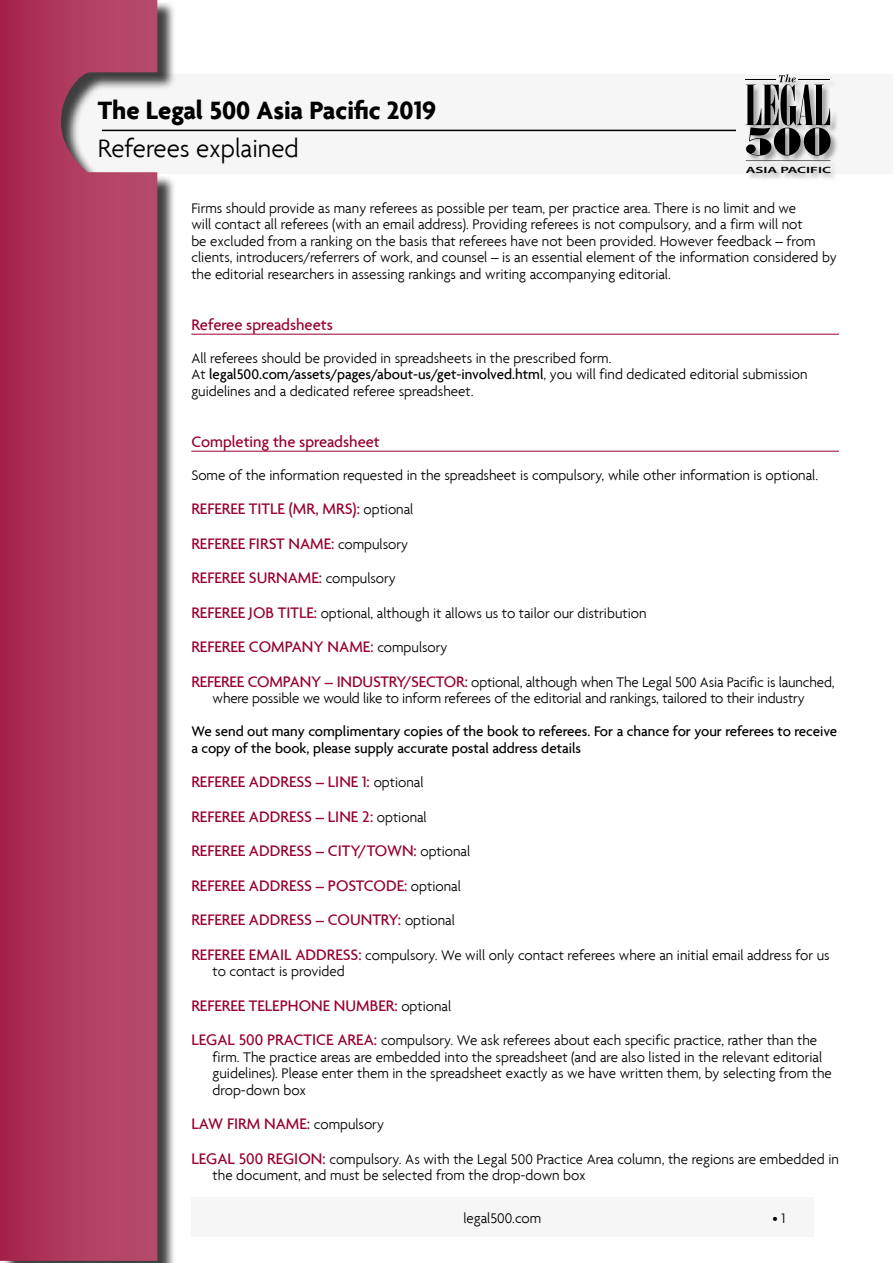
<style>
.page{position:relative;width:893px;height:1263px;background:#fff}
.page>*{position:absolute;margin:0;border:0;box-sizing:border-box;transform-origin:0 0}
.t1{font:700 27px "Agenda";color:#000}
.t2{font:300 27px "Agenda";color:#000}
.t3{font:500 16.5px/34.5px "Agenda";color:#98002e}
.t4{font:300 15px/16.5px "Agenda";color:#000}
.t5{font:500 15px/16.5px "Agenda";color:#000}
.t6{font:600 9.15px "Myriad Pro";color:#000;scale:1.68 1}
.s1{font-weight:500}
.s2{font-weight:300;font-size:15px;color:#000}
.s3{font-weight:500;font-size:16.5px;color:#98002e}
</style>
<div class="page">
<div style="left:0;top:74px;width:893px;height:100px;background:#f6f6f6"></div>
<div style="left:746px;top:74px;width:93px;height:108px;background:#000;opacity:.35"></div>
<svg style="left:746px;top:74px;width:85px;height:83px"></svg>
<hr style="left:746px;top:80px;width:30px;height:1px;background:#000">
<hr style="left:798px;top:80px;width:32px;height:1px;background:#000">
<hr style="left:746px;top:160px;width:84px;height:1px;background:#000">
<hr style="left:102px;top:130px;width:634px;height:1px;background:#000">
<div style="left:2px;top:0;width:174px;height:1263px;background:#000;opacity:.75"></div>
<svg style="left:0;top:0;width:157px;height:1261px;background:#b04063"></svg>
<div style="left:191px;top:1197px;width:623px;height:40px;background:#f6f6f6"></div>
<hr style="left:191px;top:334px;width:648px;height:1px;background:#98002e">
<hr style="left:191px;top:451px;width:648px;height:1px;background:#98002e">
<h1 class="t1" style="left:98px;top:94px;width:340px">The Legal 500 Asia Pacific 2019</h1>
<h1 class="t2" style="left:98px;top:132px;width:203px">Referees explained</h1>
<p class="t6" style="left:746px;top:164px;width:52px">ASIA PACIFIC</p>
<p class="t4" style="left:191px;top:199px;width:647px">Firms should provide as many referees as possible per team, per practice area. There is no limit and we<br>will contact all referees (with an email address). Providing referees is not compulsory, and a firm will not<br>be excluded from a ranking on the basis that referees have not been provided. However feedback – from clients, introducers/referrers of work, and counsel – is an essential element of the information considered by the editorial researchers in assessing rankings and writing accompanying editorial.</p>
<p class="t3" style="left:191px;top:307px;width:143px">Referee spreadsheets</p>
<p class="t4" style="left:191px;top:349px;width:618px">All referees should be provided in spreadsheets in the prescribed form.<br>At <span class="s1">legal500.com/assets/pages/about-us/get-involved.html</span>, you will find dedicated editorial submission guidelines and a dedicated referee spreadsheet.</p>
<p class="t3" style="left:191px;top:424px;width:190px">Completing the spreadsheet</p>
<p class="t4" style="left:191px;top:466px;width:628px">Some of the information requested in the spreadsheet is compulsory, while other information is optional.</p>
<p class="t3" style="left:191px;top:491px;width:224px">REFEREE TITLE (MR, MRS): <span class="s2">optional<br></span>REFEREE FIRST NAME: <span class="s2">compulsory<br></span>REFEREE SURNAME: <span class="s2">compulsory</span></p>
<p class="t4" style="left:191px;top:604px;width:457px"><span class="s3">REFEREE JOB TITLE:</span> optional, although it allows us to tailor our distribution</p>
<p class="t3" style="left:191px;top:629px;width:258px">REFEREE COMPANY NAME: <span class="s2">compulsory</span></p>
<p class="t4" style="left:191px;top:673px;width:645px;text-align:center"><span class="s3">REFEREE COMPANY – INDUSTRY/SECTOR:</span> optional, although when The Legal 500 Asia Pacific is launched, where possible we would like to inform referees of the editorial and rankings, tailored to their industry</p>
<p class="t5" style="left:191px;top:723px;width:647px">We send out many complimentary copies of the book to referees. For a chance for your referees to receive a copy of the book, please supply accurate postal address details</p>
<p class="t3" style="left:191px;top:764px;width:280px">REFEREE ADDRESS – LINE 1: <span class="s2">optional </span>REFEREE ADDRESS – LINE 2: <span class="s2">optional </span>REFEREE ADDRESS – CITY/TOWN: <span class="s2">optional </span>REFEREE ADDRESS – POSTCODE: <span class="s2">optional </span>REFEREE ADDRESS – COUNTRY: <span class="s2">optional</span></p>
<p class="t4" style="left:213px;top:946px;width:618px;text-indent:-21px"><span class="s3">REFEREE EMAIL ADDRESS:</span> compulsory. We will only contact referees where an initial email address for us to contact is provided</p>
<p class="t3" style="left:191px;top:988px;width:261px">REFEREE TELEPHONE NUMBER: <span class="s2">optional</span></p>
<p class="t4" style="left:213px;top:1032px;width:621px;text-indent:-21px"><span class="s3">LEGAL 500 PRACTICE AREA:</span> compulsory. We ask referees about each specific practice, rather than the firm. The practice areas are embedded into the spreadsheet (and are also listed in the relevant editorial guidelines). Please enter them in the spreadsheet exactly as we have written them, by selecting from the drop-down box</p>
<p class="t3" style="left:191px;top:1106px;width:194px">LAW FIRM NAME: <span class="s2">compulsory</span></p>
<p class="t4" style="left:213px;top:1150px;width:628px;text-indent:-21px"><span class="s3">LEGAL 500 REGION:</span> compulsory. As with the Legal 500 Practice Area column, the regions are embedded in the document, and must be selected from the drop-down box</p>
<p class="t4" style="left:464px;top:1209px;width:79px">legal500.com</p>
<p class="t4" style="left:773px;top:1209px;width:14px">• 1</p>
</div>
